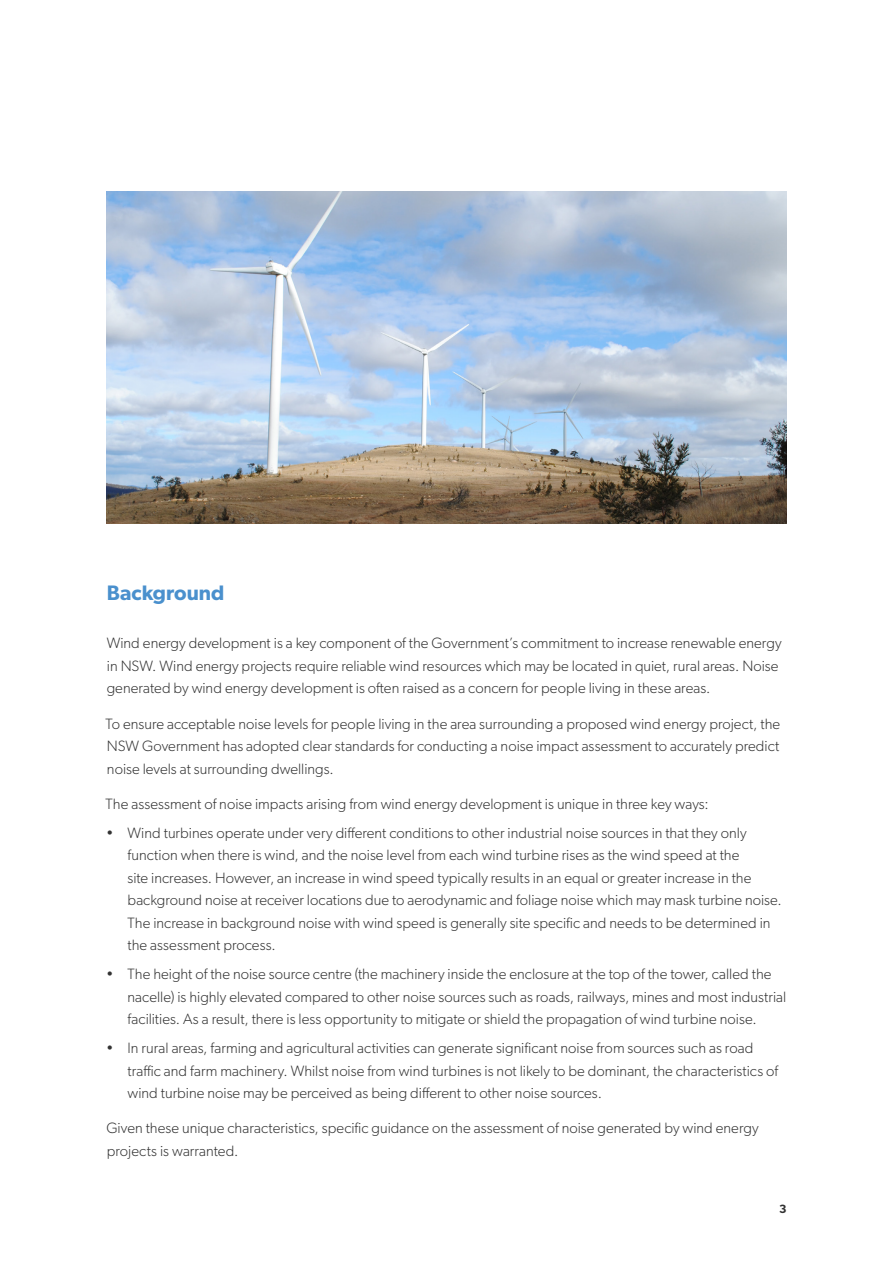
<style>
.page{position:relative;width:893px;height:1263px;background:#fff}
.page>*{position:absolute;margin:0;border:0;box-sizing:border-box;transform-origin:0 0}
.Heading_2{font:600 21px "Gibson";color:#4a90cd}
.body_copy{font:300 15px/22.5px "Gibson";letter-spacing:.005em;color:#323232}
.t1{font:600 12px "Gibson";color:#323232}
</style>
<div class="page">
<img style="left:106px;top:191px;width:681px;height:332px">
<p class="Heading_2" style="left:107px;top:580px;width:119px">Background</p>
<p class="body_copy" style="left:107px;top:632px;width:676px">Wind energy development is a key component of the Government’s commitment to increase renewable energy in NSW. Wind energy projects require reliable wind resources which may be located in quiet, rural areas. Noise generated by wind energy development is often raised as a concern for people living in these areas.</p>
<p class="body_copy" style="left:106px;top:712px;width:676px;text-align:justify">To ensure acceptable noise levels for people living in the area surrounding a proposed wind energy project, the NSW Government has adopted clear standards for conducting a noise impact assessment to accurately predict noise levels at surrounding dwellings.</p>
<p class="body_copy" style="left:106px;top:792px;width:605px">The assessment of noise impacts arising from wind energy development is unique in three key ways:</p>
<p class="body_copy" style="left:128px;top:821px;width:656px;text-indent:-21px">• Wind turbines operate under very different conditions to other industrial noise sources in that they only function when there is wind, and the noise level from each wind turbine rises as the wind speed at the<br>site increases. However, an increase in wind speed typically results in an equal or greater increase in the background noise at receiver locations due to aerodynamic and foliage noise which may mask turbine noise.<br>The increase in background noise with wind speed is generally site specific and needs to be determined in the assessment process.</p>
<p class="body_copy" style="left:128px;top:962px;width:660px;text-indent:-21px">• The height of the noise source centre (the machinery inside the enclosure at the top of the tower, called the nacelle) is highly elevated compared to other noise sources such as roads, railways, mines and most industrial facilities. As a result, there is less opportunity to mitigate or shield the propagation of wind turbine noise.</p>
<p class="body_copy" style="left:128px;top:1036px;width:652px;text-indent:-21px">• In rural areas, farming and agricultural activities can generate significant noise from sources such as road traffic and farm machinery. Whilst noise from wind turbines is not likely to be dominant, the characteristics of wind turbine noise may be perceived as being different to other noise sources.</p>
<p class="body_copy" style="left:106px;top:1117px;width:654px">Given these unique characteristics, specific guidance on the assessment of noise generated by wind energy projects is warranted.</p>
<p class="t1" style="left:779px;top:1201px;width:9px">3</p>
</div>
